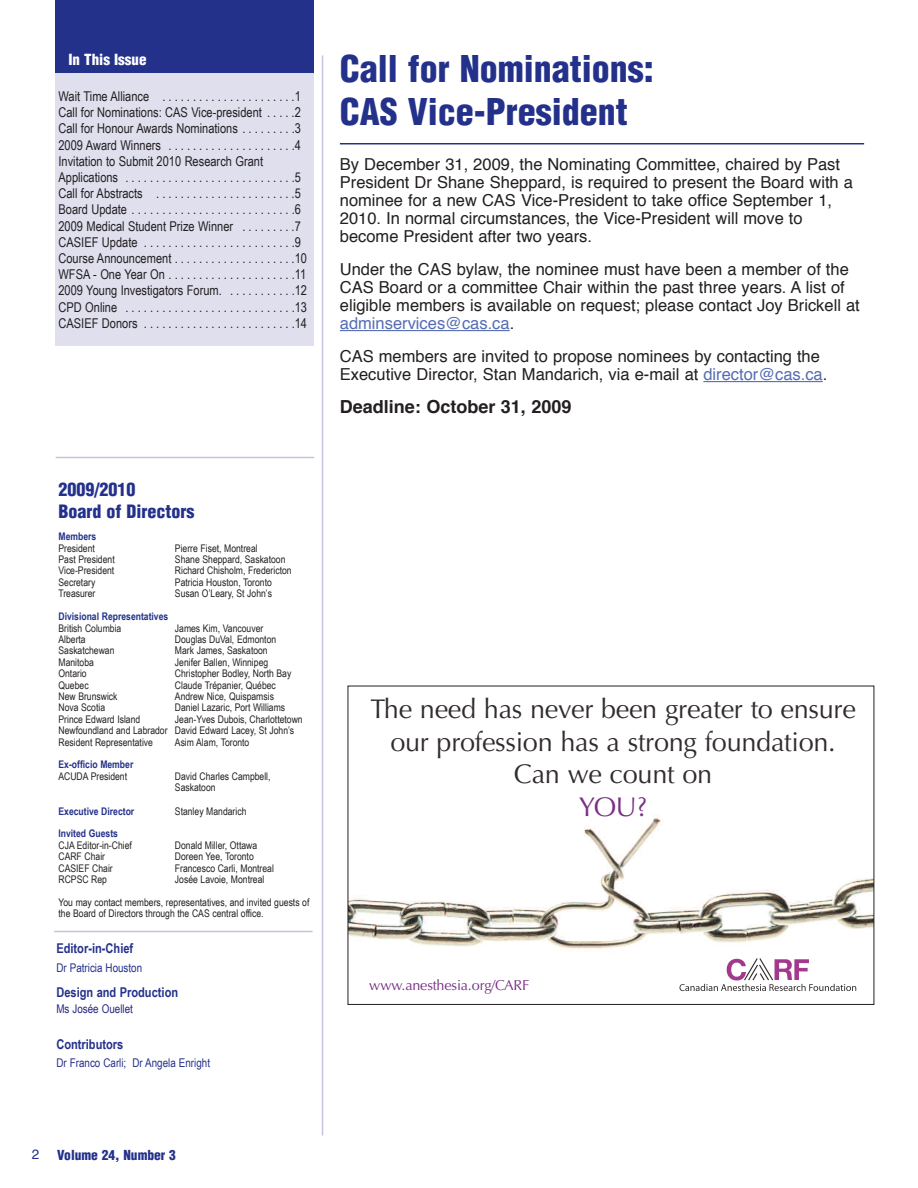
<style>
.page{position:relative;width:918px;height:1188px;background:#fff}
.page>*{position:absolute;margin:0;border:0;box-sizing:border-box;transform-origin:0 0}
.t1{font:900 condensed 36px/43.2px "Helvetica";color:#24318b}
.t2{font:27.15px/32.5px "Optima";letter-spacing:-.01em;color:#322d2d;text-align:center}
.t3{font:27.15px "Optima";color:#792f86}
.t4{font:900 condensed 18px/21.9px "Helvetica";color:#24318b}
.t5{font:700 18px "Helvetica";color:#231f20}
.t6{font:16.5px/18px "Helvetica";color:#231f20}
.t7{font:900 condensed 15px "Helvetica";color:#fff}
.t8{font:14.4px "Optima";letter-spacing:-.01em;color:#792f86}
.t9{font:13.5px/16.2px "Arial Narrow";color:#231f20}
.t10{font:700 13.5px "Arial Narrow";color:#24318b}
.t11{font:900 condensed 13.5px "Helvetica";color:#24318b}
.t12{font:13.5px "Helvetica";color:#24318b}
.t13{font:12px "Arial Narrow";color:#24318b}
.t14{font:12px "Arial Narrow";color:#292780}
.t15{font:10.5px/11.4px "Arial Narrow";color:#231f20}
.t16{font:700 10.5px "Arial Narrow";color:#24318b}
.s1{color:#556cb4}
</style>
<div class="page">
<div style="left:55px;top:0;width:259px;height:73px;background:#24318b"></div>
<div style="left:55px;top:73px;width:259px;height:273px;background:#dfdfee"></div>
<hr style="left:322px;top:56px;width:1px;height:1080px;background:#c4c4e0">
<hr style="left:54px;top:931px;width:259px;height:1px;background:#c4c4e0">
<hr style="left:56px;top:457px;width:258px;height:1px;background:#c4c4e0">
<hr style="left:340px;top:143px;width:524px;height:1px;background:#24318b">
<hr style="left:340px;top:330px;width:170px;height:1px;background:#556cb4">
<hr style="left:703px;top:381px;width:120px;height:1px;background:#556cb4">
<img style="left:350px;top:815px;width:522px;height:134px">
<div style="left:673px;top:947px;width:188px;height:49px;background:#fff"></div>
<svg style="left:679px;top:958px;width:177px;height:33px"></svg>
<div style="left:348px;top:686px;width:526px;height:319px;border:1px solid #231f20"></div>
<h3 class="t7" style="left:68px;top:51px;width:80px">In This Issue</h3>
<h1 class="t1" style="left:340px;top:48px;width:315px">Call for Nominations:<br>CAS Vice-President</h1>
<p class="t6" style="left:340px;top:156px;width:515px">By December 31, 2009, the Nominating Committee, chaired by Past President Dr Shane Sheppard, is required to present the Board with a nominee for a new CAS Vice-President to take office September 1, 2010. In normal circumstances, the Vice-President will move to become President after two years.</p>
<h3 class="t6" style="left:340px;top:261px;width:521px">Under the CAS bylaw, the nominee must have been a member of the CAS Board or a committee Chair within the past three years. A list of eligible members is available on request; please contact Joy Brickell at <span class="s1">adminservices@cas.ca</span>.</h3>
<h3 class="t6" style="left:340px;top:348px;width:489px">CAS members are invited to propose nominees by contacting the<br>Executive Director, Stan Mandarich, via e-mail at <span class="s1">director@cas.ca</span>.</h3>
<h3 class="t5" style="left:340px;top:399px;width:233px">Deadline: October 31, 2009</h3>
<p class="t9" style="left:58px;top:88px;width:250px">Wait Time Alliance . . . . . . . . . . . . . . . . . . . . . .1<br>Call for Nominations: CAS Vice-president . . . . .2<br>Call for Honour Awards Nominations . . . . . . . . .3<br>2009 Award Winners . . . . . . . . . . . . . . . . . . . . .4<br>Invitation to Submit 2010 Research Grant Applications . . . . . . . . . . . . . . . . . . . . . . . . . . . .5<br>Call for Abstracts . . . . . . . . . . . . . . . . . . . . . . .5<br>Board Update . . . . . . . . . . . . . . . . . . . . . . . . . . .6<br>2009 Medical Student Prize Winner . . . . . . . . .7<br>CASIEF Update . . . . . . . . . . . . . . . . . . . . . . . . .9<br>Course Announcement . . . . . . . . . . . . . . . . . . . .10<br>WFSA - One Year On . . . . . . . . . . . . . . . . . . . . .11<br>2009 Young Investigators Forum. . . . . . . . . . . .12<br>CPD Online . . . . . . . . . . . . . . . . . . . . . . . . . . . .13<br>CASIEF Donors . . . . . . . . . . . . . . . . . . . . . . . . .14</p>
<h3 class="t4" style="left:58px;top:479px;width:137px">2009/2010<br>Board of Directors</h3>
<p class="t16" style="left:58px;top:530px;width:39px">Members</p>
<p class="t15" style="left:58px;top:542px;width:38px">President</p>
<p class="t15" style="left:175px;top:542px;width:84px">Pierre Fiset, Montreal</p>
<p class="t15" style="left:58px;top:554px;width:58px">Past President</p>
<p class="t15" style="left:175px;top:554px;width:112px">Shane Sheppard, Saskatoon</p>
<p class="t15" style="left:58px;top:565px;width:57px">Vice-President</p>
<p class="t15" style="left:175px;top:565px;width:118px">Richard Chisholm, Fredericton</p>
<p class="t15" style="left:58px;top:576px;width:38px">Secretary</p>
<p class="t15" style="left:175px;top:576px;width:99px">Patricia Houston, Toronto</p>
<p class="t15" style="left:58px;top:588px;width:39px">Treasurer</p>
<p class="t15" style="left:175px;top:588px;width:99px">Susan O’Leary, St John’s</p>
<p class="t16" style="left:58px;top:610px;width:111px">Divisional Representatives</p>
<p class="t15" style="left:58px;top:622px;width:64px">British Columbia</p>
<p class="t15" style="left:175px;top:622px;width:90px">James Kim, Vancouver</p>
<p class="t15" style="left:58px;top:633px;width:29px">Alberta</p>
<p class="t15" style="left:175px;top:633px;width:103px">Douglas DuVal, Edmonton</p>
<p class="t15" style="left:58px;top:645px;width:57px">Saskatchewan</p>
<p class="t15" style="left:175px;top:645px;width:94px">Mark James, Saskatoon</p>
<p class="t15" style="left:58px;top:656px;width:37px">Manitoba</p>
<p class="t15" style="left:175px;top:656px;width:95px">Jenifer Ballen, Winnipeg</p>
<p class="t15" style="left:58px;top:668px;width:30px">Ontario</p>
<p class="t15" style="left:175px;top:668px;width:118px">Christopher Bodley, North Bay</p>
<p class="t15" style="left:58px;top:679px;width:32px">Quebec</p>
<p class="t15" style="left:175px;top:679px;width:103px">Claude Trépanier, Québec</p>
<p class="t15" style="left:58px;top:690px;width:61px">New Brunswick</p>
<p class="t15" style="left:175px;top:690px;width:101px">Andrew Nice, Quispamsis</p>
<p class="t15" style="left:58px;top:702px;width:48px">Nova Scotia</p>
<p class="t15" style="left:175px;top:702px;width:112px">Daniel Lazaric, Port Williams</p>
<p class="t15" style="left:58px;top:713px;width:83px">Prince Edward Island</p>
<p class="t15" style="left:58px;top:713px;width:246px;text-indent:116px">Jean-Yves Dubois, Charlottetown<br>Newfoundland and Labrador David Edward Lacey, St John’s<br>Resident Representative</p>
<p class="t15" style="left:175px;top:736px;width:76px">Asim Alam, Toronto</p>
<p class="t16" style="left:58px;top:759px;width:76px">Ex-officio Member</p>
<p class="t15" style="left:58px;top:770px;width:70px">ACUDA President</p>
<p class="t15" style="left:175px;top:770px;width:97px">David Charles Campbell,<br>Saskatoon</p>
<p class="t16" style="left:58px;top:805px;width:77px">Executive Director</p>
<p class="t15" style="left:175px;top:805px;width:73px">Stanley Mandarich</p>
<p class="t16" style="left:58px;top:828px;width:61px">Invited Guests</p>
<p class="t15" style="left:58px;top:839px;width:75px">CJA Editor-in-Chief</p>
<p class="t15" style="left:175px;top:839px;width:84px">Donald Miller, Ottawa</p>
<p class="t15" style="left:58px;top:851px;width:48px">CARF Chair</p>
<p class="t15" style="left:175px;top:851px;width:80px">Doreen Yee, Toronto</p>
<p class="t15" style="left:58px;top:862px;width:56px">CASIEF Chair</p>
<p class="t15" style="left:175px;top:862px;width:101px">Francesco Carli, Montreal</p>
<p class="t15" style="left:59px;top:873px;width:50px">RCPSC Rep</p>
<p class="t15" style="left:59px;top:868px;width:252px;line-height:22.8px;text-indent:116px">Josée Lavoie, Montreal<br>You may contact members, representatives, and invited guests of</p>
<p class="t15" style="left:59px;top:908px;width:207px">the Board of Directors through the CAS central office.</p>
<p class="t10" style="left:56px;top:941px;width:78px">Editor-in-Chief</p>
<p class="t13" style="left:56px;top:961px;width:87px">Dr Patricia Houston</p>
<p class="t10" style="left:56px;top:985px;width:123px">Design and Production</p>
<p class="t14" style="left:56px;top:1002px;width:78px">Ms Josée Ouellet</p>
<p class="t10" style="left:56px;top:1037px;width:69px">Contributors</p>
<p class="t13" style="left:56px;top:1056px;width:155px">Dr Franco Carli; Dr Angela Enright</p>
<p class="t12" style="left:32px;top:1149px;width:9px">2</p>
<p class="t11" style="left:57px;top:1147px;width:120px">Volume 24, Number 3</p>
<h2 class="t2" style="left:370px;top:695px;width:487px">The need has never been greater to ensure our profession has a strong foundation.<br>Can we count on</h2>
<h2 class="t3" style="left:579px;top:795px;width:70px">YOU?</h2>
<h3 class="t8" style="left:369px;top:979px;width:162px">www.anesthesia.org/CARF</h3>
</div>
